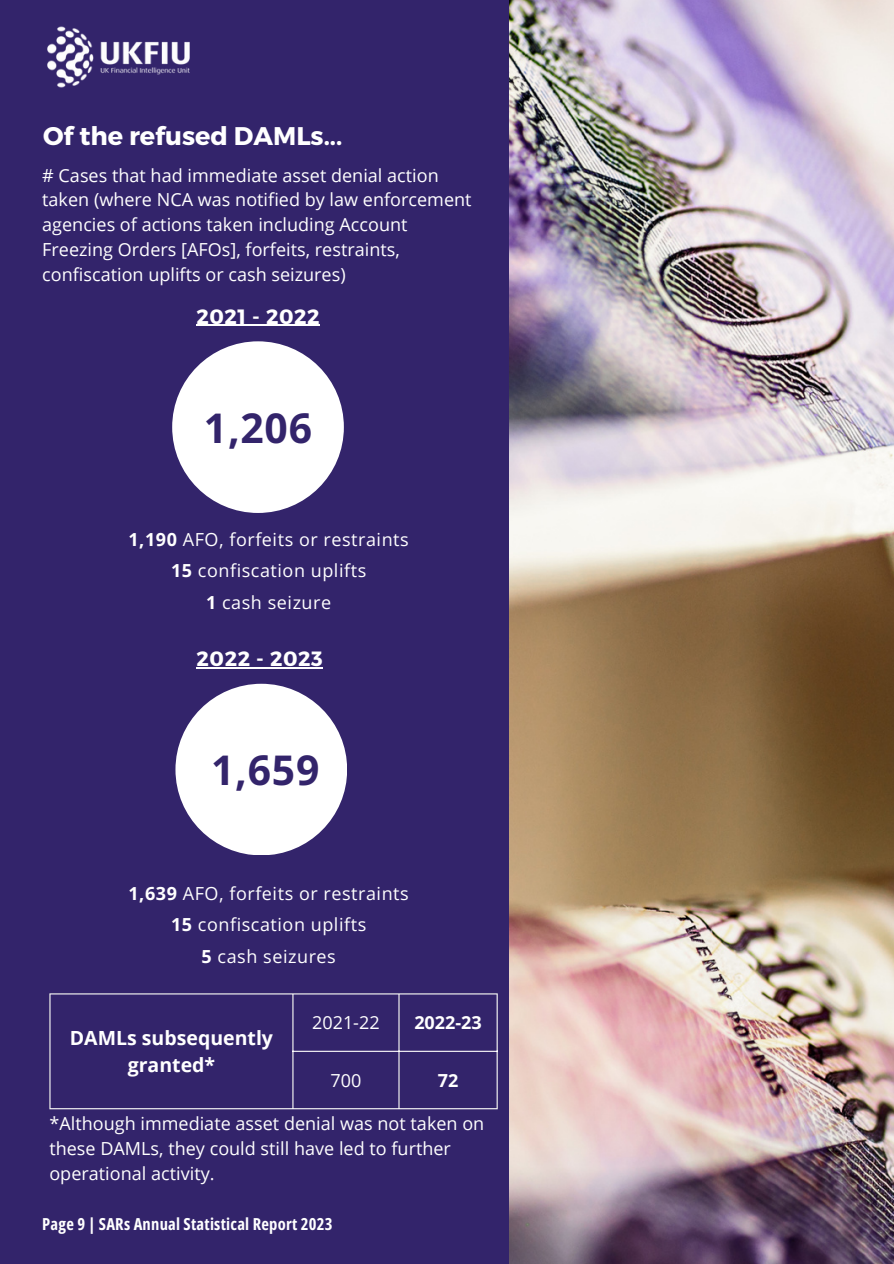
<style>
.page{position:relative;width:894px;height:1264px;background:#fff}
.page>*{position:absolute;margin:0;border:0;box-sizing:border-box;transform-origin:0 0}
.t1{font:700 40.8px "Open Sans";letter-spacing:.02em;color:#33246b}
.t2{font:700 25.5px "Montserrat";color:#fff}
.t3{font:700 20.7px "Montserrat";letter-spacing:.03em;color:#fff}
.t4{font:700 19.5px/27px "Open Sans";color:#fff;text-align:center}
.t5{font:18px/24.8px "Open Sans";color:#fff}
.t6{font:18px/31.5px "Open Sans";letter-spacing:.03em;color:#fff;text-align:center}
.t7{font:700 18px "Open Sans";color:#fff}
.t8{font:700 16.5px "Open Sans Condensed";letter-spacing:.015em;color:#fff}
.s1{font-weight:700}
</style>
<div class="page">
<div style="left:0;top:0;width:893px;height:1263px;background:#33246b"></div>
<img style="left:509px;top:0;width:384px;height:1263px">
<img style="left:47px;top:26px;width:143px;height:62px">
<hr style="left:49px;top:994px;width:1px;height:114px;background:#fff">
<hr style="left:292px;top:994px;width:1px;height:114px;background:#fff">
<hr style="left:398px;top:994px;width:1px;height:114px;background:#fff">
<hr style="left:496px;top:994px;width:1px;height:114px;background:#fff">
<hr style="left:49px;top:993px;width:448px;height:1px;background:#fff">
<hr style="left:292px;top:1050px;width:205px;height:1px;background:#fff">
<hr style="left:49px;top:1108px;width:448px;height:1px;background:#fff">
<div style="left:175px;top:683px;width:171px;height:171px;background:#fff;border-radius:50%"></div>
<hr style="left:196px;top:667px;width:127px;height:1px;background:#fff">
<div style="left:172px;top:341px;width:171px;height:171px;background:#fff;border-radius:50%"></div>
<hr style="left:196px;top:325px;width:124px;height:1px;background:#fff">
<h2 class="t2" style="left:43px;top:119px;width:300px">Of the refused DAMLs...</h2>
<p class="t5" style="left:42px;top:162px;width:431px"># Cases that had immediate asset denial action taken (where NCA was notified by law enforcement agencies of actions taken including Account Freezing Orders [AFOs], forfeits, restraints, confiscation uplifts or cash seizures)</p>
<p class="t3" style="left:196px;top:303px;width:125px">2021 - 2022</p>
<h1 class="t1" style="left:204px;top:399px;width:110px">1,206</h1>
<p class="t6" style="left:128px;top:523px;width:282px"><span class="s1">1,190</span> AFO, forfeits or restraints<br><span class="s1">15</span> confiscation uplifts<br><span class="s1">1</span> cash seizure</p>
<p class="t3" style="left:196px;top:645px;width:128px">2022 - 2023</p>
<h1 class="t1" style="left:211px;top:741px;width:110px">1,659</h1>
<p class="t6" style="left:128px;top:876px;width:282px"><span class="s1">1,639</span> AFO, forfeits or restraints<br><span class="s1">15</span> confiscation uplifts<br><span class="s1">5</span> cash seizures</p>
<p class="t4" style="left:70px;top:1024px;width:205px">DAMLs subsequently granted*</p>
<p class="t5" style="left:312px;top:1010px;width:69px">2021-22</p>
<p class="t7" style="left:414px;top:1010px;width:69px">2022-23</p>
<p class="t5" style="left:330px;top:1067px;width:32px">700</p>
<p class="t7" style="left:437px;top:1067px;width:22px">72</p>
<p class="t5" style="left:49px;top:1111px;width:436px">*Although immediate asset denial was not taken on these DAMLs, they could still have led to further operational activity.</p>
<p class="t8" style="left:42px;top:1212px;width:292px">Page 9 | SARs Annual Statistical Report 2023</p>
</div>
